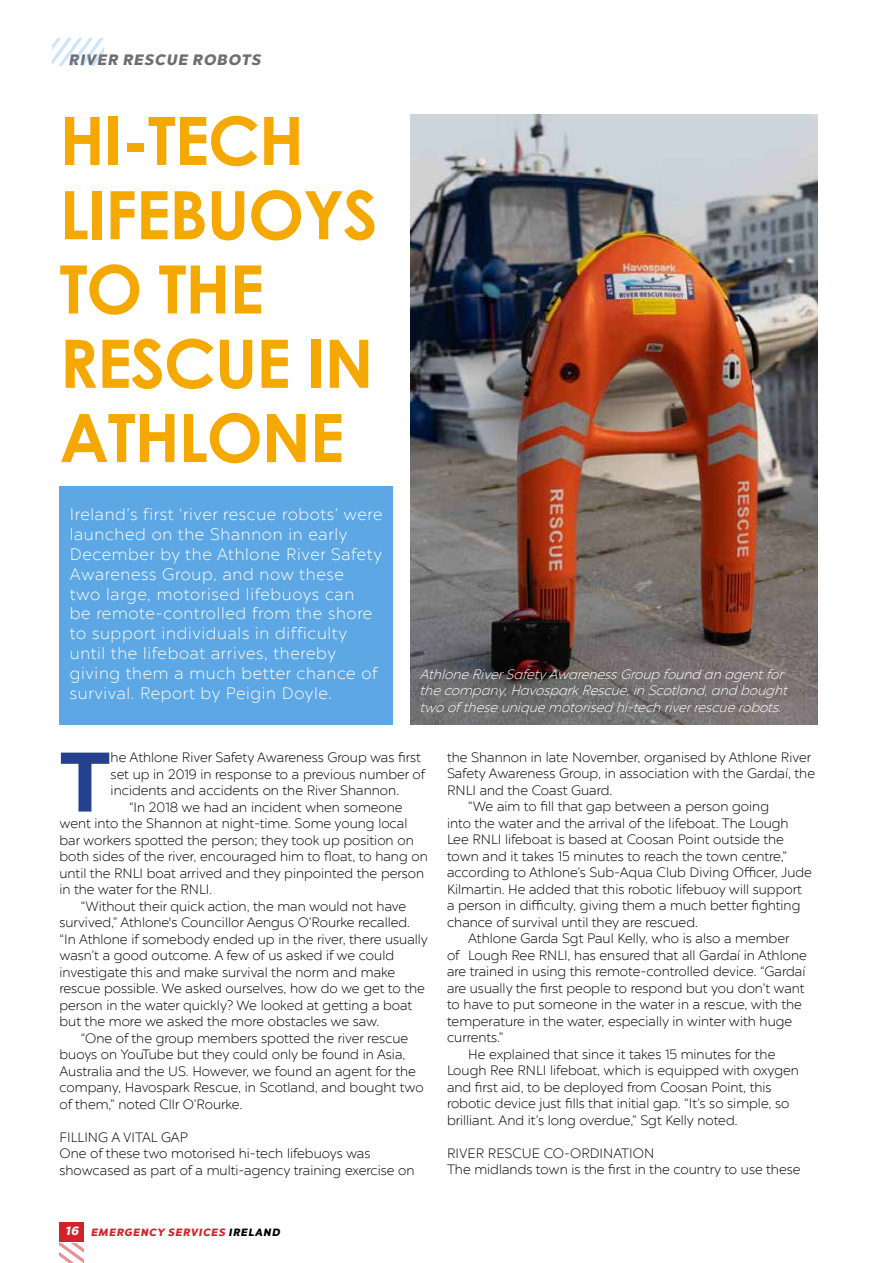
<style>
.page{position:relative;width:893px;height:1263px;background:#fff}
.page>*{position:absolute;margin:0;border:0;box-sizing:border-box;transform-origin:0 0}
.t1{font:700 84.15px "Chronica Pro";color:#25408f}
.t2{font:700 66.9px/74.2px "Century Gothic";letter-spacing:-.02em;color:#f5a800}
.t3{font:300 16.5px/19.8px "Chronica Pro";letter-spacing:.04em;color:#fff}
.t4{font:15px "Chronica Pro Black It";letter-spacing:.07em;color:#6d6e71}
.t5{font:300 13.5px/16.5px "Chronica Pro";color:#000}
.t6{font:13.5px/16.2px "Chronica Pro Light It";color:#fff}
.t7{font:10.5px "Chronica Pro Black It";letter-spacing:.08em;color:#d2232a}
.s1{font-size:12px;color:#fff}
.s2{color:#000}
</style>
<div class="page">
<div style="left:60px;top:1222px;width:24px;height:19px;background:#d2232a"></div>
<svg style="left:60px;top:1243px;width:24px;height:20px"></svg>
<div style="left:60px;top:487px;width:333px;height:238px;background:#5da7e5"></div>
<svg style="left:52px;top:39px;width:52px;height:26px"></svg>
<img style="left:411px;top:115px;width:406px;height:610px">
<p class="t4" style="left:69px;top:51px;width:193px">RIVER RESCUE ROBOTS</p>
<h2 class="t2" style="left:60px;top:101px;width:320px">HI-TECH<br>LIFEBUOYS<br>TO THE<br>RESCUE IN<br>ATHLONE</h2>
<p class="t3" style="left:70px;top:505px;width:314px">Ireland’s first ‘river rescue robots’ were launched on the Shannon in early December by the Athlone River Safety Awareness Group, and now these<br>two large, motorised lifebuoys can<br>be remote-controlled from the shore to support individuals in difficulty until the lifeboat arrives, thereby giving them a much better chance of survival. Report by Peigin Doyle.</p>
<p class="t6" style="left:420px;top:666px;width:369px">Athlone River Safety Awareness Group found an agent for the company, Havospark Rescue, in Scotland, and bought two of these unique motorised hi-tech river rescue robots.</p>
<h1 class="t1" style="left:60px;top:730px;width:53px">T</h1>
<p class="t5" style="left:111px;top:749px;width:312px">he Athlone River Safety Awareness Group was first</p>
<p class="t5" style="left:111px;top:766px;width:316px">set up in 2019 in response to a previous number of</p>
<p class="t5" style="left:111px;top:782px;width:290px">incidents and accidents on the River Shannon.</p>
<p class="t5" style="left:129px;top:799px;width:275px">“In 2018 we had an incident when someone</p>
<p class="t5" style="left:60px;top:815px;width:349px">went into the Shannon at night-time. Some young local</p>
<p class="t5" style="left:60px;top:832px;width:356px">bar workers spotted the person; they took up position on</p>
<p class="t5" style="left:60px;top:848px;width:370px">both sides of the river, encouraged him to float, to hang on</p>
<p class="t5" style="left:60px;top:865px;width:366px">until the RNLI boat arrived and they pinpointed the person</p>
<p class="t5" style="left:60px;top:881px;width:154px">in the water for the RNLI.</p>
<p class="t5" style="left:81px;top:898px;width:327px">“Without their quick action, the man would not have</p>
<p class="t5" style="left:60px;top:914px;width:352px">survived,” Athlone's Councillor Aengus O’Rourke recalled.</p>
<p class="t5" style="left:60px;top:931px;width:370px">“In Athlone if somebody ended up in the river, there usually</p>
<p class="t5" style="left:60px;top:947px;width:336px">wasn’t a good outcome. A few of us asked if we could</p>
<p class="t5" style="left:60px;top:964px;width:337px">investigate this and make survival the norm and make</p>
<p class="t5" style="left:60px;top:980px;width:367px">rescue possible. We asked ourselves, how do we get to the</p>
<p class="t5" style="left:60px;top:997px;width:354px">person in the water quickly? We looked at getting a boat</p>
<p class="t5" style="left:60px;top:1013px;width:321px">but the more we asked the more obstacles we saw.</p>
<p class="t5" style="left:81px;top:1030px;width:329px">“One of the group members spotted the river rescue</p>
<p class="t5" style="left:60px;top:1046px;width:347px">buoys on YouTube but they could only be found in Asia,</p>
<p class="t5" style="left:60px;top:1063px;width:358px">Australia and the US. However, we found an agent for the</p>
<p class="t5" style="left:60px;top:1079px;width:366px">company, Havospark Rescue, in Scotland, and bought two</p>
<p class="t5" style="left:60px;top:1096px;width:184px">of them,” noted Cllr O’Rourke.</p>
<p class="t5" style="left:60px;top:1129px;width:357px">FILLING A VITAL GAP<br>One of these two motorised hi-tech lifebuoys was showcased as part of a multi-agency training exercise on</p>
<p class="t5" style="left:447px;top:749px;width:366px">the Shannon in late November, organised by Athlone River</p>
<p class="t5" style="left:447px;top:766px;width:370px">Safety Awareness Group, in association with the Gardaí, the</p>
<p class="t5" style="left:447px;top:782px;width:167px">RNLI and the Coast Guard.</p>
<p class="t5" style="left:468px;top:799px;width:302px">“We aim to fill that gap between a person going</p>
<p class="t5" style="left:447px;top:815px;width:343px">into the water and the arrival of the lifeboat. The Lough</p>
<p class="t5" style="left:447px;top:831px;width:338px">Lee RNLI lifeboat is based at Coosan Point outside the</p>
<p class="t5" style="left:447px;top:848px;width:341px">town and it takes 15 minutes to reach the town centre,”</p>
<p class="t5" style="left:447px;top:864px;width:366px">according to Athlone’s Sub-Aqua Club Diving Officer, Jude</p>
<p class="t5" style="left:447px;top:881px;width:356px">Kilmartin. He added that this robotic lifebuoy will support</p>
<p class="t5" style="left:447px;top:897px;width:355px">a person in difficulty, giving them a much better fighting</p>
<p class="t5" style="left:447px;top:914px;width:252px">chance of survival until they are rescued.</p>
<p class="t5" style="left:468px;top:930px;width:323px">Athlone Garda Sgt Paul Kelly, who is also a member</p>
<p class="t5" style="left:447px;top:947px;width:361px">of Lough Ree RNLI, has ensured that all Gardaí in Athlone</p>
<p class="t5" style="left:447px;top:963px;width:360px">are trained in using this remote-controlled device. “Gardaí</p>
<p class="t5" style="left:447px;top:980px;width:359px">are usually the first people to respond but you don’t want</p>
<p class="t5" style="left:447px;top:996px;width:356px">to have to put someone in the water in a rescue, with the</p>
<p class="t5" style="left:447px;top:1013px;width:347px">temperature in the water, especially in winter with huge</p>
<p class="t5" style="left:447px;top:1029px;width:58px">currents.”</p>
<p class="t5" style="left:468px;top:1046px;width:309px">He explained that since it takes 15 minutes for the</p>
<p class="t5" style="left:447px;top:1062px;width:354px">Lough Ree RNLI lifeboat, which is equipped with oxygen</p>
<p class="t5" style="left:447px;top:1079px;width:326px">and first aid, to be deployed from Coosan Point, this</p>
<p class="t5" style="left:447px;top:1095px;width:344px">robotic device just fills that initial gap. “It’s so simple, so</p>
<p class="t5" style="left:447px;top:1112px;width:292px">brilliant. And it’s long overdue,” Sgt Kelly noted.</p>
<p class="t5" style="left:447px;top:1145px;width:355px">RIVER RESCUE CO-ORDINATION<br>The midlands town is the first in the country to use these</p>
<p class="t7" style="left:65px;top:1225px;width:216px"><span class="s1">16</span> EMERGENCY SERVICES <span class="s2">IRELAND</span></p>
</div>
